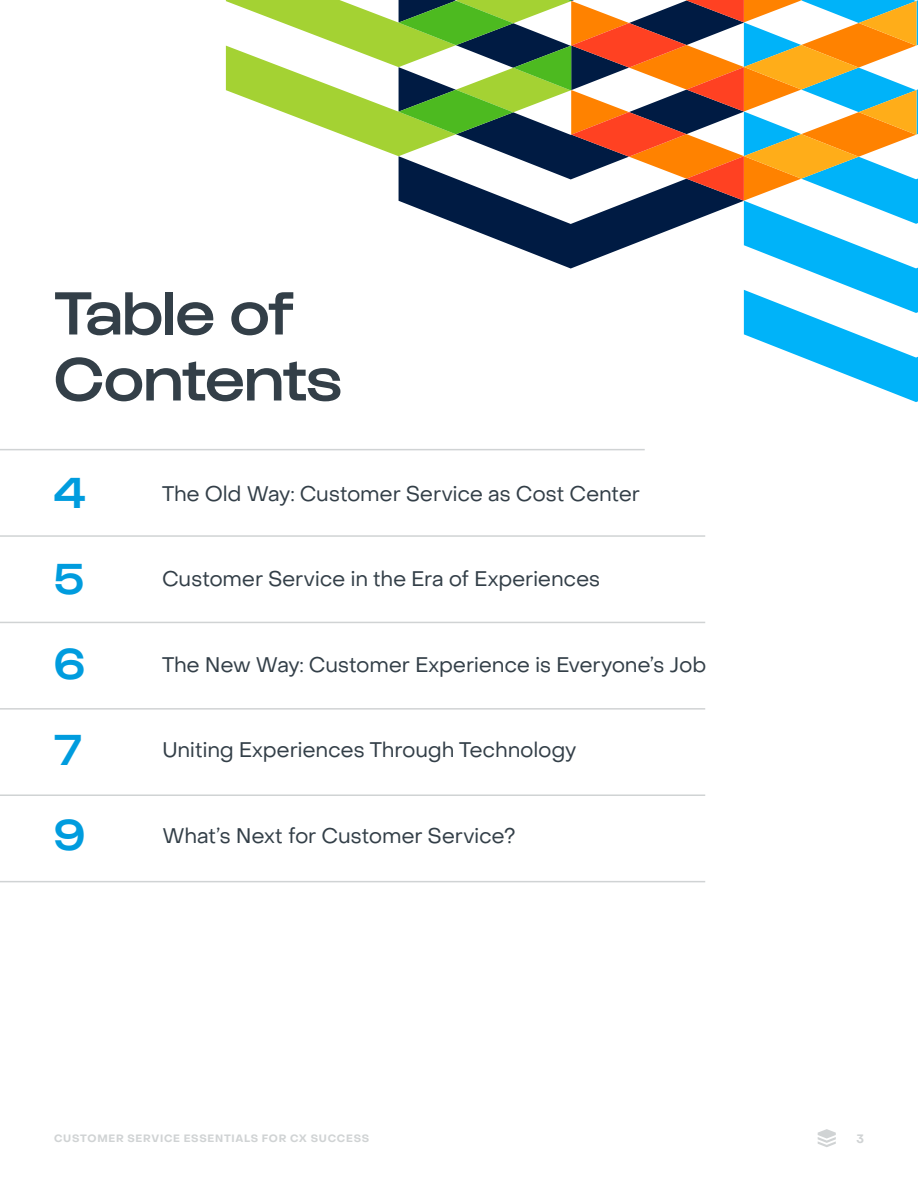
<style>
.page{position:relative;width:918px;height:1188px;background:#fff}
.page>*{position:absolute;margin:0;border:0;box-sizing:border-box;transform-origin:0 0}
.Chapter_-_Title{font:500 63px/66px "Gustavo";letter-spacing:-.005em;color:#333f48}
.Body_-_Intro{font:500 45px "Gustavo";color:#009cde}
.Body_-_Intro-2{font:21px "Object Sans";letter-spacing:-.015em;color:#333f48}
.t1{font:700 12px "Object Sans";color:#d0d3d4}
.t2{font:700 10.5px "Object Sans";letter-spacing:.07em;color:#d0d3d4}
</style>
<div class="page">
<svg style="left:226px;top:0;width:692px;height:402px"></svg>
<hr style="left:0;top:535px;width:705px;height:2px;background:#d0d3d4">
<hr style="left:0;top:449px;width:645px;height:1px;background:#d0d3d4">
<hr style="left:0;top:881px;width:705px;height:1px;background:#d0d3d4">
<hr style="left:0;top:622px;width:705px;height:1px;background:#d0d3d4">
<hr style="left:0;top:708px;width:705px;height:2px;background:#d0d3d4">
<hr style="left:0;top:794px;width:705px;height:2px;background:#d0d3d4">
<svg style="left:818px;top:1129px;width:18px;height:18px"></svg>
<p class="Chapter_-_Title" style="left:54px;top:282px;width:290px">Table of<br>Contents</p>
<p class="Body_-_Intro" style="left:54px;top:467px;width:33px">4</p>
<p class="Body_-_Intro-2" style="left:162px;top:481px;width:480px">The Old Way: Customer Service as Cost Center</p>
<p class="Body_-_Intro" style="left:54px;top:553px;width:31px">5</p>
<p class="Body_-_Intro-2" style="left:162px;top:566px;width:440px">Customer Service in the Era of Experiences</p>
<p class="Body_-_Intro" style="left:54px;top:638px;width:33px">6</p>
<p class="Body_-_Intro-2" style="left:162px;top:652px;width:546px">The New Way: Customer Experience is Everyone’s Job</p>
<p class="Body_-_Intro" style="left:54px;top:724px;width:29px">7</p>
<p class="Body_-_Intro-2" style="left:162px;top:737px;width:416px">Uniting Experiences Through Technology</p>
<p class="Body_-_Intro" style="left:54px;top:809px;width:33px">9</p>
<p class="Body_-_Intro-2" style="left:162px;top:823px;width:355px">What’s Next for Customer Service?</p>
<p class="t2" style="left:54px;top:1132px;width:317px">CUSTOMER SERVICE ESSENTIALS FOR CX SUCCESS</p>
<p class="t1" style="left:857px;top:1131px;width:9px">3</p>
</div>
